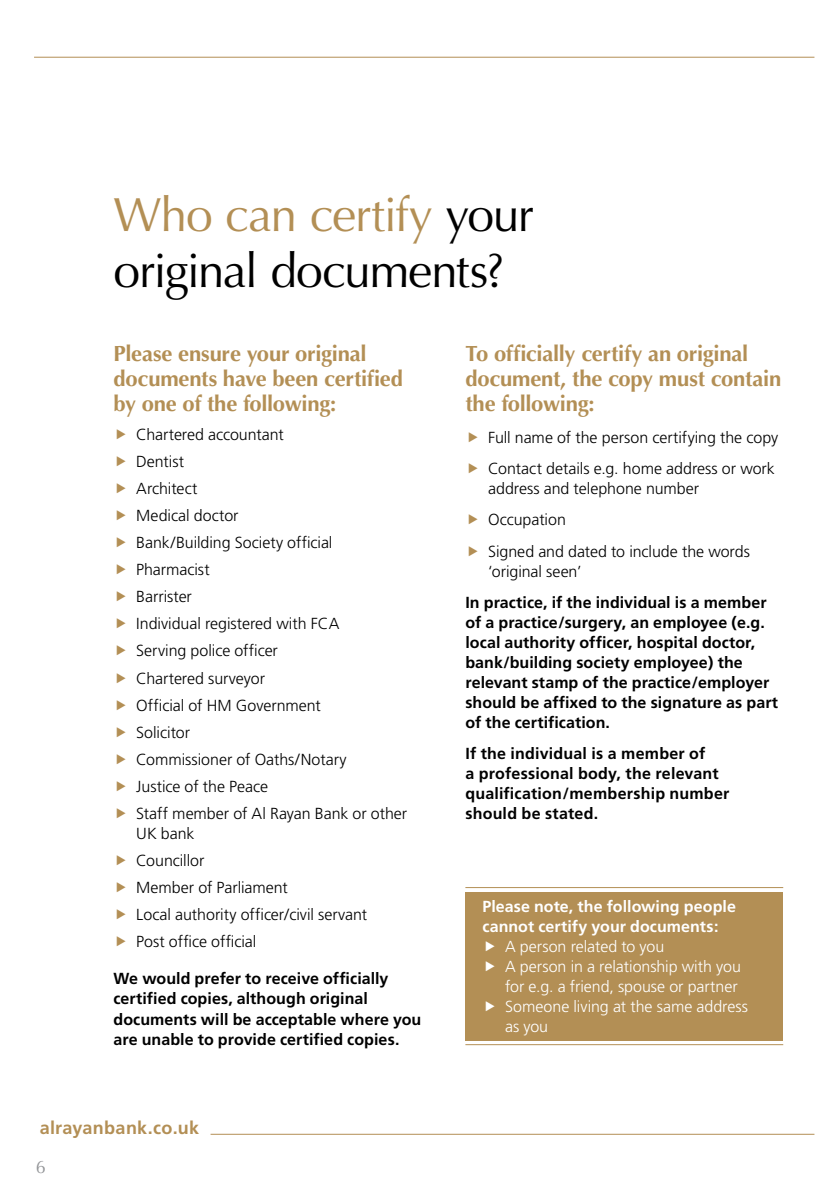
<style>
.page{position:relative;width:840px;height:1191px;background:#fff}
.page>*{position:absolute;margin:0;border:0;box-sizing:border-box;transform-origin:0 0}
.t1{font:48px/55.2px "Optima";letter-spacing:-.03em;color:#000}
.t2{font:700 22px/25.2px "Optima";letter-spacing:-.01em;color:#b38f55}
.t3{font:700 18px "Frutiger";letter-spacing:.015em;color:#b38f55}
.t4{font:18px "Optima";color:#939598}
.t5{font:300 16px/27px "Frutiger";letter-spacing:-.005em;color:#000}
.t6{font:700 16px/20px "Frutiger";letter-spacing:.005em;color:#000}
.t7{font:300 16px/20px "Frutiger";color:#fff}
.t8{font:700 16px/20px "Frutiger";letter-spacing:.005em;color:#fff}
.s1{color:#b38f55}
</style>
<div class="page">
<hr style="left:34px;top:57px;width:780px;height:1px;background:#b38f55">
<hr style="left:210px;top:1133px;width:604px;height:1px;background:#b38f55">
<div style="left:465px;top:891px;width:317px;height:149px;background:#b38f55"></div>
<hr style="left:465px;top:1044px;width:317px;height:1px;background:#b38f55">
<hr style="left:465px;top:887px;width:317px;height:1px;background:#b38f55">
<h1 class="t1" style="left:113px;top:188px;width:421px"><span class="s1">Who can certify</span> your original documents?</h1>
<h2 class="t2" style="left:113px;top:341px;width:291px">Please ensure your original documents have been certified by one of the following:</h2>
<p class="t5" style="left:136px;top:421px;width:272px">Chartered accountant<br>Dentist<br>Architect<br>Medical doctor<br>Bank/Building Society official<br>Pharmacist<br>Barrister<br>Individual registered with FCA<br>Serving police officer<br>Chartered surveyor<br>Official of HM Government<br>Solicitor<br>Commissioner of Oaths/Notary<br>Justice of the Peace<br>Staff member of Al Rayan Bank or other</p>
<p class="t5" style="left:136px;top:820px;width:232px">UK bank<br>Councillor<br>Member of Parliament<br>Local authority officer/civil servant<br>Post office official</p>
<p class="t6" style="left:113px;top:969px;width:309px">We would prefer to receive officially certified copies, although original documents will be acceptable where you are unable to provide certified copies.</p>
<p class="t3" style="left:40px;top:1117px;width:161px">alrayanbank.co.uk</p>
<p class="t4" style="left:36px;top:1156px;width:12px">6</p>
<h2 class="t2" style="left:465px;top:341px;width:317px">To officially certify an original document, the copy must contain the following:</h2>
<p class="t5" style="left:488px;top:421px;width:291px;line-height:31.4px">Full name of the person certifying the copy<br>Contact details e.g. home address or work</p>
<p class="t5" style="left:488px;top:473px;width:263px;line-height:31.4px">address and telephone number<br>Occupation<br>Signed and dated to include the words</p>
<p class="t5" style="left:488px;top:558px;width:95px">‘original seen’</p>
<p class="t6" style="left:465px;top:592px;width:314px">In practice, if the individual is a member of a practice/surgery, an employee (e.g. local authority officer, hospital doctor, bank/building society employee) the relevant stamp of the practice/employer should be affixed to the signature as part of the certification.</p>
<p class="t6" style="left:465px;top:744px;width:265px">If the individual is a member of<br>a professional body, the relevant qualification/membership number should be stated.</p>
<p class="t8" style="left:482px;top:896px;width:255px">Please note, the following people cannot certify your documents:</p>
<p class="t7" style="left:505px;top:936px;width:244px">A person related to you<br>A person in a relationship with you for e.g. a friend, spouse or partner<br>Someone living at the same address as you</p>
</div>
